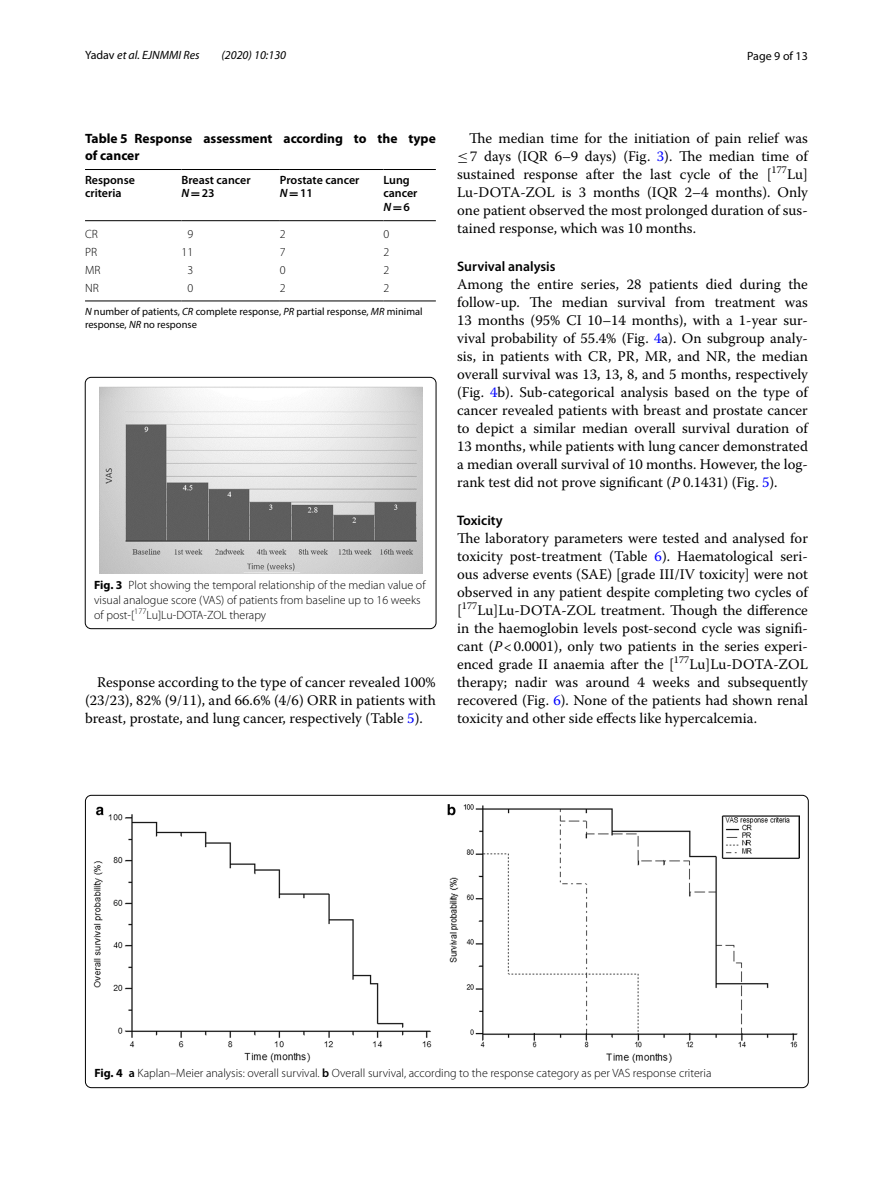
<style>
.page{position:relative;width:893px;height:1187px;background:#fff}
.page>*{position:absolute;margin:0;border:0;box-sizing:border-box;transform-origin:0 0}
.t1{font:14.7px/18px "Warnock Pro";color:#000;text-align:justify}
.t2{font:600 13.8px "Myriad Pro";color:#000}
.t3{font:700 13.5px/16.5px "Myriad Pro";color:#000}
.t4{font:300 12px/15px "Myriad Pro";color:#000}
.t5{font:600 12px/13.5px "Myriad Pro";color:#000}
.t6{font:italic 12px "Myriad Pro";color:#000}
.t7{font:12px "Myriad Pro";color:#000}
.t8{font:10.5px/12.8px "Myriad Pro";color:#000}
.s1{font-style:normal}
.s2{font-style:italic}
.s3{font-family:"SPSMTSYB Bold";font-weight:400}
.s4{font-weight:700}
.s5{color:#00f}
.s6{font-family:"MTSY"}
.s7{font-weight:600}
</style>
<div class="page">
<hr style="left:85px;top:169px;width:97px;height:1px;background:#000">
<hr style="left:85px;top:220px;width:97px;height:1px;background:#000">
<hr style="left:182px;top:169px;width:98px;height:1px;background:#000">
<hr style="left:182px;top:220px;width:98px;height:1px;background:#000">
<hr style="left:280px;top:169px;width:103px;height:1px;background:#000">
<hr style="left:280px;top:220px;width:103px;height:1px;background:#000">
<hr style="left:383px;top:169px;width:53px;height:1px;background:#000">
<hr style="left:383px;top:220px;width:53px;height:1px;background:#000">
<hr style="left:85px;top:301px;width:97px;height:1px;background:#000">
<hr style="left:182px;top:301px;width:98px;height:1px;background:#000">
<hr style="left:280px;top:301px;width:103px;height:1px;background:#000">
<hr style="left:383px;top:301px;width:53px;height:1px;background:#000">
<img style="left:99px;top:386px;width:323px;height:187px">
<div style="left:85px;top:377px;width:351px;height:251px;border:1px solid #000;border-radius:6px"></div>
<img style="left:94px;top:804px;width:706px;height:258px">
<p class="t6" style="left:85px;top:48px;width:116px"><span class="s1">Yadav</span> et al. EJNMMI Res</p>
<p class="t6" style="left:221px;top:48px;width:66px">(2020) 10:130</p>
<p class="t7" style="left:747px;top:48px;width:62px">Page 9 of 13</p>
<p class="t3" style="left:85px;top:130px;width:352px">Table 5 Response assessment according to the type of cancer</p>
<p class="t5" style="left:85px;top:173px;width:51px">Response criteria</p>
<p class="t5" style="left:182px;top:173px;width:71px">Breast cancer<br><span class="s2">N</span><span class="s3">=</span>23</p>
<p class="t5" style="left:280px;top:173px;width:81px">Prostate cancer<br><span class="s2">N</span><span class="s3">=</span>11</p>
<p class="t5" style="left:383px;top:173px;width:36px">Lung cancer<br><span class="s2">N</span><span class="s3">=</span>6</p>
<p class="t4" style="left:85px;top:226px;width:14px">CR</p>
<p class="t4" style="left:187px;top:226px;width:7px">9</p>
<p class="t4" style="left:280px;top:226px;width:7px">2</p>
<p class="t4" style="left:383px;top:226px;width:7px">0</p>
<p class="t4" style="left:85px;top:245px;width:14px">PR</p>
<p class="t4" style="left:182px;top:245px;width:13px">11</p>
<p class="t4" style="left:280px;top:245px;width:7px">7</p>
<p class="t4" style="left:383px;top:245px;width:7px">2</p>
<p class="t4" style="left:85px;top:263px;width:17px">MR</p>
<p class="t4" style="left:187px;top:263px;width:7px">3</p>
<p class="t4" style="left:280px;top:263px;width:7px">0</p>
<p class="t4" style="left:383px;top:263px;width:7px">2</p>
<p class="t4" style="left:85px;top:281px;width:15px">NR</p>
<p class="t4" style="left:187px;top:281px;width:7px">0</p>
<p class="t4" style="left:280px;top:281px;width:7px">2</p>
<p class="t4" style="left:383px;top:281px;width:7px">2</p>
<p class="t8" style="left:85px;top:305px;width:339px"><span class="s2">N</span> number of patients, <span class="s2">CR</span> complete response, <span class="s2">PR</span> partial response, <span class="s2">MR</span> minimal response, <span class="s2">NR</span> no response</p>
<p class="t4" style="left:94px;top:577px;width:333px"><span class="s4">Fig. 3</span> Plot showing the temporal relationship of the median value of visual analogue score (VAS) of patients from baseline up to 16 weeks of post-[<sup>177</sup>Lu]Lu-DOTA-ZOL therapy</p>
<p class="t1" style="left:85px;top:673px;width:352px;text-indent:12px">Response according to the type of cancer revealed 100% (23/23), 82% (9/11), and 66.6% (4/6) ORR in patients with breast, prostate, and lung cancer, respectively (Table <span class="s5">5</span>).</p>
<p class="t1" style="left:457px;top:128px;width:352px;text-indent:12px">The median time for the initiation of pain relief was <span class="s6">≤</span>7 days (IQR 6–9 days) (Fig. <span class="s5">3</span>). The median time of sustained response after the last cycle of the [<sup>177</sup>Lu] Lu-DOTA-ZOL is 3 months (IQR 2–4 months). Only one patient observed the most prolonged duration of sus&shy;tained response, which was 10 months.</p>
<p class="t2" style="left:457px;top:257px;width:100px">Survival analysis</p>
<p class="t1" style="left:457px;top:275px;width:352px">Among the entire series, 28 patients died during the follow-up. The median survival from treatment was 13 months (95% CI 10–14 months), with a 1-year sur&shy;vival probability of 55.4% (Fig. <span class="s5">4</span>a). On subgroup analy&shy;sis, in patients with CR, PR, MR, and NR, the median overall survival was 13, 13, 8, and 5 months, respectively (Fig. <span class="s5">4</span>b). Sub-categorical analysis based on the type of cancer revealed patients with breast and prostate cancer to depict a similar median overall survival duration of 13 months, while patients with lung cancer demonstrated a median overall survival of 10 months. However, the log&shy;rank test did not prove significant (<span class="s2">P</span> 0.1431) (Fig. <span class="s5">5</span>).</p>
<p class="t2" style="left:457px;top:511px;width:47px">Toxicity</p>
<p class="t1" style="left:457px;top:529px;width:352px">The laboratory parameters were tested and analysed for toxicity post-treatment (Table <span class="s5">6</span>). Haematological seri&shy;ous adverse events (SAE) [grade III/IV toxicity] were not observed in any patient despite completing two cycles of [<sup>177</sup>Lu]Lu-DOTA-ZOL treatment. Though the difference in the haemoglobin levels post-second cycle was signifi&shy;cant (<span class="s2">P</span>&lt;0.0001), only two patients in the series experi&shy;enced grade II anaemia after the [<sup>177</sup>Lu]Lu-DOTA-ZOL therapy; nadir was around 4 weeks and subsequently recovered (Fig. <span class="s5">6</span>). None of the patients had shown renal toxicity and other side effects like hypercalcemia.</p>
<p class="t4" style="left:94px;top:1065px;width:619px"><span class="s4">Fig. 4</span> <span class="s7">a</span> Kaplan–Meier analysis: overall survival. <span class="s7">b</span> Overall survival, according to the response category as per VAS response criteria</p>
</div>
